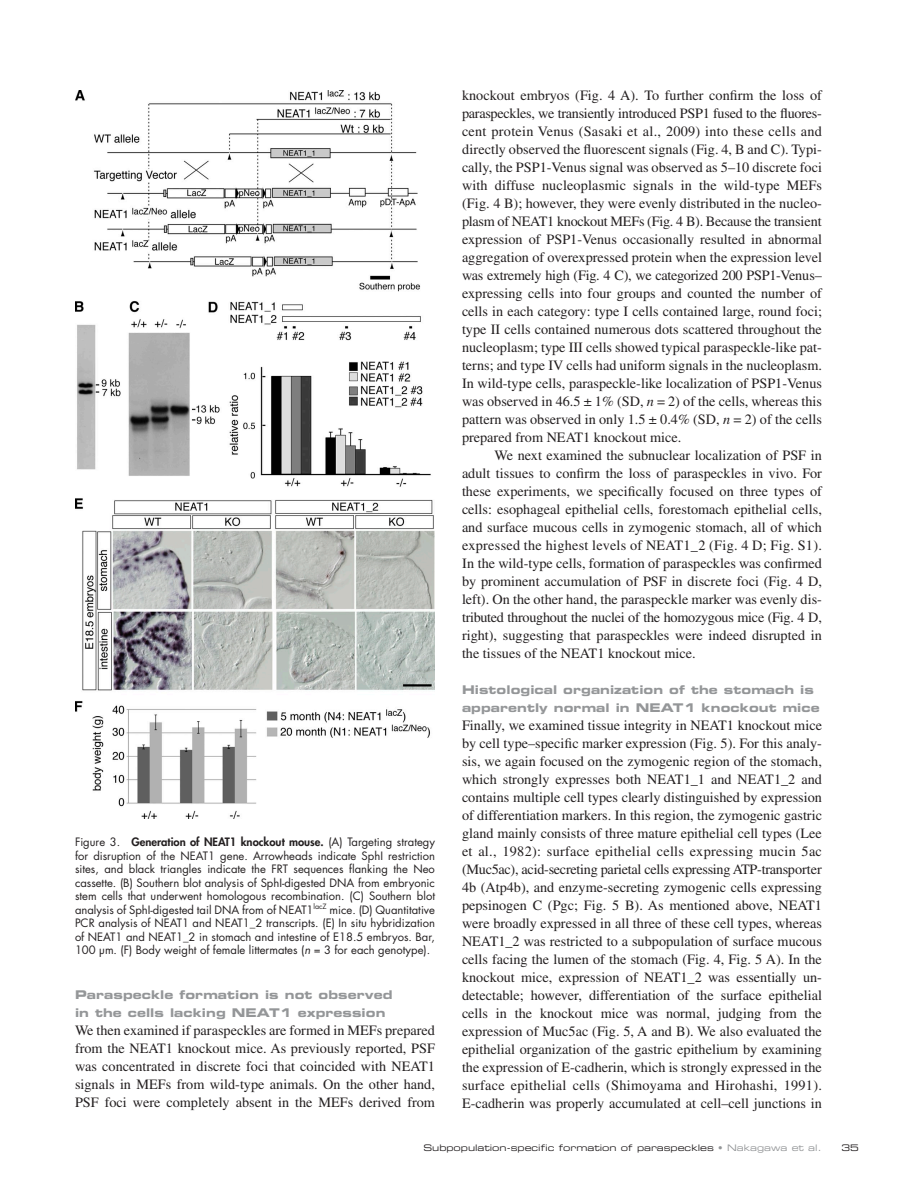
<style>
.page{position:relative;width:918px;height:1188px;background:#fff}
.page>*{position:absolute;margin:0;border:0;box-sizing:border-box;transform-origin:0 0}
.t1{font:14.25px/18px "Times LT Std";color:#231f20;text-align:justify}
.t2{font:12px/18px "Eurostile LT Std Bold Ex 2";letter-spacing:.005em;color:#949698}
.t3{font:11.25px/13.5px "Futura Std";color:#231f20;text-align:justify}
.t4{font:9px "Eurostile LT Std Ex 2";color:#231f20}
.s1{font-weight:800}
.s2{font-style:italic}
.s3{color:#949698}
</style>
<div class="page">
<img style="left:75px;top:90px;width:360px;height:729px">
<p class="t3" style="left:75px;top:835px;width:362px">Figure 3. <span class="s1">Generation of NEAT1 knockout mouse.</span> (A) Targeting strategy for disruption of the NEAT1 gene. Arrowheads indicate SphI restriction sites, and black triangles indicate the FRT sequences flanking the Neo cassette. (B) Southern blot analysis of SphI-digested DNA from embryonic stem cells that underwent homologous recombination. (C) Southern blot analysis of SphI-digested tail DNA from of NEAT1<sup>lacZ</sup> mice. (D) Quantitative PCR analysis of NEAT1 and NEAT1_2 transcripts. (E) In situ hybridization of NEAT1 and NEAT1_2 in stomach and intestine of E18.5 embryos. Bar, 100 µm. (F) Body weight of female littermates (<span class="s2">n</span> = 3 for each genotype).</p>
<p class="t2" style="left:75px;top:986px;width:319px">Paraspeckle formation is not observed in the cells lacking NEAT1 expression</p>
<p class="t1" style="left:75px;top:1021px;width:362px">We then examined if paraspeckles are formed in MEFs prepared from the NEAT1 knockout mice. As previously reported, PSF was concentrated in discrete foci that coincided with NEAT1 signals in MEFs from wild-type animals. On the other hand, PSF foci were completely absent in the MEFs derived from</p>
<p class="t1" style="left:462px;top:86px;width:362px">knockout embryos (Fig. 4 A). To further confirm the loss of paraspeckles, we transiently introduced PSP1 fused to the fluores&shy;cent protein Venus (Sasaki et al., 2009) into these cells and directly observed the fluorescent signals (Fig. 4, B and C). Typi&shy;cally, the PSP1-Venus signal was observed as 5–10 discrete foci with diffuse nucleoplasmic signals in the wild-type MEFs (Fig. 4 B); however, they were evenly distributed in the nucleo&shy;plasm of NEAT1 knockout MEFs (Fig. 4 B). Because the transient expression of PSP1-Venus occasionally resulted in abnormal aggregation of overexpressed protein when the expression level was extremely high (Fig. 4 C), we categorized 200 PSP1-Venus– expressing cells into four groups and counted the number of cells in each category: type I cells contained large, round foci; type II cells contained numerous dots scattered throughout the nucleoplasm; type III cells showed typical paraspeckle-like pat&shy;terns; and type IV cells had uniform signals in the nucleoplasm.<br>In wild-type cells, paraspeckle-like localization of PSP1-Venus was observed in 46.5 ± 1% (SD, <span class="s2">n</span> = 2) of the cells, whereas this pattern was observed in only 1.5 ± 0.4% (SD, <span class="s2">n</span> = 2) of the cells prepared from NEAT1 knockout mice.</p>
<p class="t1" style="left:462px;top:446px;width:362px;text-indent:32px">We next examined the subnuclear localization of PSF in adult tissues to confirm the loss of paraspeckles in vivo. For these experiments, we specifically focused on three types of cells: esophageal epithelial cells, forestomach epithelial cells, and surface mucous cells in zymogenic stomach, all of which expressed the highest levels of NEAT1_2 (Fig. 4 D; Fig. S1).<br>In the wild-type cells, formation of paraspeckles was confirmed by prominent accumulation of PSF in discrete foci (Fig. 4 D, left). On the other hand, the paraspeckle marker was evenly dis&shy;tributed throughout the nuclei of the homozygous mice (Fig. 4 D, right), suggesting that paraspeckles were indeed disrupted in the tissues of the NEAT1 knockout mice.</p>
<p class="t2" style="left:462px;top:680px;width:359px">Histological organization of the stomach is apparently normal in NEAT1 knockout mice</p>
<p class="t1" style="left:462px;top:716px;width:362px">Finally, we examined tissue integrity in NEAT1 knockout mice by cell type–specific marker expression (Fig. 5). For this analy&shy;sis, we again focused on the zymogenic region of the stomach, which strongly expresses both NEAT1_1 and NEAT1_2 and contains multiple cell types clearly distinguished by expression of differentiation markers. In this region, the zymogenic gastric gland mainly consists of three mature epithelial cell types (Lee et al., 1982): surface epithelial cells expressing mucin 5ac (Muc5ac), acid-secreting parietal cells expressing ATP-transporter 4b (Atp4b), and enzyme-secreting zymogenic cells expressing pepsinogen C (Pgc; Fig. 5 B). As mentioned above, NEAT1 were broadly expressed in all three of these cell types, whereas NEAT1_2 was restricted to a subpopulation of surface mucous cells facing the lumen of the stomach (Fig. 4, Fig. 5 A). In the knockout mice, expression of NEAT1_2 was essentially un&shy;detectable; however, differentiation of the surface epithelial cells in the knockout mice was normal, judging from the expression of Muc5ac (Fig. 5, A and B). We also evaluated the epithelial organization of the gastric epithelium by examining the expression of E-cadherin, which is strongly expressed in the surface epithelial cells (Shimoyama and Hirohashi, 1991).<br>E-cadherin was properly accumulated at cell–cell junctions in</p>
<p class="t4" style="left:423px;top:1142px;width:400px">Subpopulation-specific formation of paraspeckles <span class="s3">• Nakagawa et al.</span></p>
<p class="t4" style="left:842px;top:1142px;width:19px">35</p>
</div>
